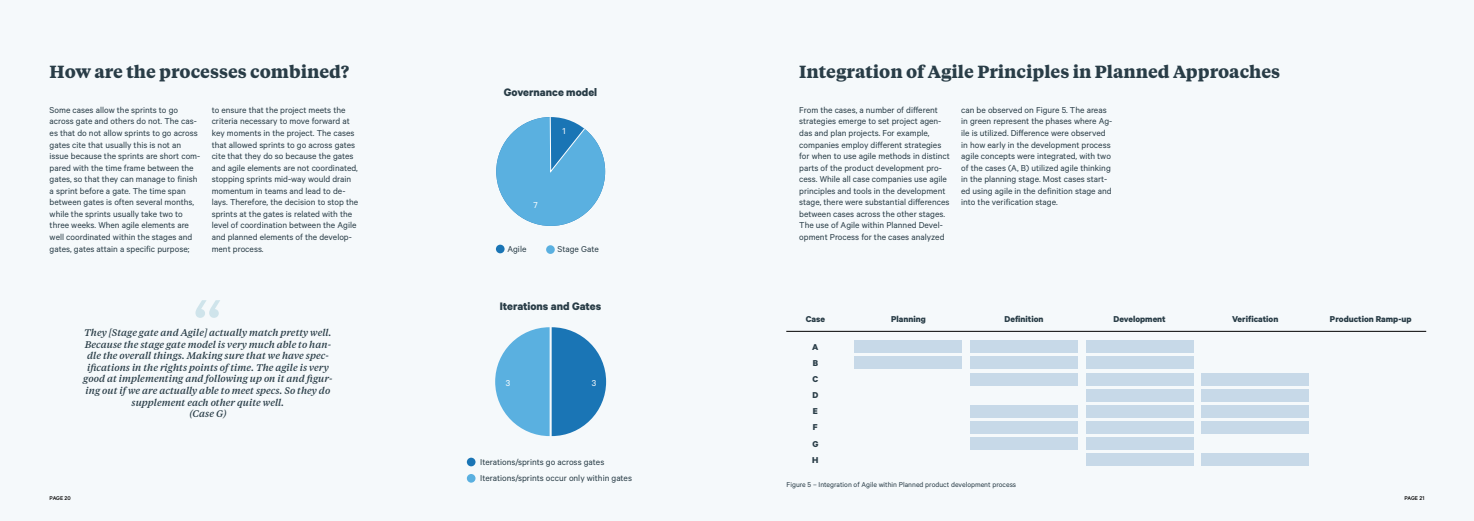
<style>
.page{position:relative;width:1474px;height:521px;background:#fff}
.page>*{position:absolute;margin:0;border:0;box-sizing:border-box;transform-origin:0 0}
.t1{font:700 17.5px "Tiempos Text";color:#293d47}
.t2{font:700 12.25px "Calibre";color:#293d47}
.t3{font:9.62px/11.5px "Calibre";color:#293d47}
.t4{font:italic 500 9.62px/11.5px "Tiempos Text";color:#293d47;text-align:center}
.t5{font:700 9.62px "Calibre";color:#293d47}
.t6{font:9.62px "Calibre";color:#fff}
.t7{font:7.88px "Calibre";color:#293d47}
.t8{font:500 6.12px "Calibre";letter-spacing:-.015em;color:#000}
</style>
<div class="page">
<div style="left:0;top:0;width:749px;height:521px;background:#f5f9fb"></div>
<div style="left:737px;top:0;width:736px;height:521px;background:#f5f9fb"></div>
<svg style="left:195px;top:300px;width:25px;height:18px"></svg>
<div style="left:854px;top:340px;width:108px;height:13px;background:#c7d9e8"></div>
<div style="left:970px;top:340px;width:108px;height:13px;background:#c7d9e8"></div>
<div style="left:1086px;top:340px;width:107px;height:13px;background:#c7d9e8"></div>
<div style="left:1086px;top:389px;width:107px;height:13px;background:#c7d9e8"></div>
<div style="left:1201px;top:389px;width:107px;height:13px;background:#c7d9e8"></div>
<div style="left:970px;top:437px;width:107px;height:13px;background:#c7d9e8"></div>
<div style="left:1086px;top:437px;width:107px;height:13px;background:#c7d9e8"></div>
<div style="left:854px;top:356px;width:108px;height:13px;background:#c7d9e8"></div>
<div style="left:970px;top:356px;width:108px;height:13px;background:#c7d9e8"></div>
<div style="left:1086px;top:356px;width:107px;height:13px;background:#c7d9e8"></div>
<div style="left:970px;top:405px;width:107px;height:13px;background:#c7d9e8"></div>
<div style="left:1086px;top:405px;width:107px;height:13px;background:#c7d9e8"></div>
<div style="left:1201px;top:405px;width:107px;height:13px;background:#c7d9e8"></div>
<div style="left:1086px;top:453px;width:107px;height:13px;background:#c7d9e8"></div>
<div style="left:970px;top:372px;width:107px;height:13px;background:#c7d9e8"></div>
<div style="left:1086px;top:372px;width:107px;height:13px;background:#c7d9e8"></div>
<div style="left:1201px;top:372px;width:107px;height:13px;background:#c7d9e8"></div>
<div style="left:970px;top:421px;width:107px;height:13px;background:#c7d9e8"></div>
<div style="left:1086px;top:421px;width:107px;height:13px;background:#c7d9e8"></div>
<div style="left:1201px;top:421px;width:107px;height:13px;background:#c7d9e8"></div>
<div style="left:1201px;top:453px;width:107px;height:13px;background:#c7d9e8"></div>
<hr style="left:786px;top:331px;width:640px;height:1px;background:#000">
<div style="left:496px;top:245px;width:8px;height:8px;background:#1a75b5;border-radius:50%"></div>
<div style="left:546px;top:245px;width:9px;height:9px;background:#5ab0e0;border-radius:50%"></div>
<svg style="left:496px;top:117px;width:109px;height:109px"></svg>
<svg style="left:495px;top:327px;width:111px;height:109px"></svg>
<div style="left:467px;top:458px;width:8px;height:8px;background:#1a75b5;border-radius:50%"></div>
<div style="left:467px;top:474px;width:8px;height:9px;background:#5ab0e0;border-radius:50%"></div>
<h1 class="t1" style="left:50px;top:60px;width:301px">How are the processes combined?</h1>
<p class="t3" style="left:50px;top:104px;width:152px">Some cases allow the sprints to go across gate and others do not. The cas&shy;es that do not allow sprints to go across gates cite that usually this is not an issue because the sprints are short com&shy;pared with the time frame between the gates, so that they can manage to finish a sprint before a gate. The time span between gates is often several months, while the sprints usually take two to three weeks. When agile elements are well coordinated within the stages and gates, gates attain a specific purpose;</p>
<p class="t3" style="left:212px;top:104px;width:148px">to ensure that the project meets the criteria necessary to move forward at key moments in the project. The cases that allowed sprints to go across gates cite that they do so because the gates and agile elements are not coordinated, stopping sprints mid-way would drain momentum in teams and lead to de&shy;lays. Therefore, the decision to stop the sprints at the gates is related with the level of coordination between the Agile and planned elements of the develop&shy;ment process.</p>
<p class="t4" style="left:83px;top:326px;width:251px">They [Stage gate and Agile] actually match pretty well.<br>Because the stage gate model is very much able to han&shy;dle the overall things. Making sure that we have spec&shy;ifications in the rights points of time. The agile is very good at implementing and following up on it and figur&shy;ing out if we are actually able to meet specs. So they do supplement each other quite well.<br>(Case G)</p>
<p class="t2" style="left:504px;top:85px;width:95px">Governance model</p>
<p class="t6" style="left:562px;top:126px;width:5px">1</p>
<p class="t6" style="left:533px;top:200px;width:6px">7</p>
<p class="t3" style="left:507px;top:243px;width:20px">Agile</p>
<p class="t3" style="left:557px;top:243px;width:43px">Stage Gate</p>
<p class="t2" style="left:499px;top:299px;width:103px">Iterations and Gates</p>
<p class="t6" style="left:505px;top:377px;width:6px">3</p>
<p class="t6" style="left:591px;top:377px;width:6px">3</p>
<p class="t3" style="left:480px;top:456px;width:126px">Iterations/sprints go across gates</p>
<p class="t3" style="left:480px;top:472px;width:153px">Iterations/sprints occur only within gates</p>
<h1 class="t1" style="left:799px;top:60px;width:482px">Integration of Agile Principles in Planned Approaches</h1>
<p class="t3" style="left:799px;top:104px;width:152px">From the cases, a number of different strategies emerge to set project agen&shy;das and plan projects. For example, companies employ different strategies for when to use agile methods in distinct parts of the product development pro&shy;cess. While all case companies use agile principles and tools in the development stage, there were substantial differences between cases across the other stages.<br>The use of Agile within Planned Devel&shy;opment Process for the cases analyzed</p>
<p class="t3" style="left:961px;top:104px;width:153px">can be observed on Figure 5. The areas in green represent the phases where Ag&shy;ile is utilized. Difference were observed in how early in the development process agile concepts were integrated, with two of the cases (A, B) utilized agile thinking in the planning stage. Most cases start&shy;ed using agile in the definition stage and into the verification stage.</p>
<p class="t5" style="left:805px;top:313px;width:21px">Case</p>
<p class="t5" style="left:891px;top:313px;width:36px">Planning</p>
<p class="t5" style="left:1004px;top:313px;width:40px">Definition</p>
<p class="t5" style="left:1113px;top:313px;width:54px">Development</p>
<p class="t5" style="left:1232px;top:313px;width:48px">Verification</p>
<p class="t5" style="left:1329px;top:313px;width:83px">Production Ramp-up</p>
<p class="t5" style="left:812px;top:341px;width:8px">A</p>
<p class="t5" style="left:812px;top:357px;width:7px">B</p>
<p class="t5" style="left:812px;top:373px;width:7px">C</p>
<p class="t5" style="left:812px;top:389px;width:7px">D</p>
<p class="t5" style="left:813px;top:405px;width:6px">E</p>
<p class="t5" style="left:813px;top:421px;width:6px">F</p>
<p class="t5" style="left:812px;top:438px;width:7px">G</p>
<p class="t5" style="left:812px;top:454px;width:8px">H</p>
<p class="t7" style="left:786px;top:480px;width:231px">Figure 5 – Integration of Agile within Planned product development process</p>
<p class="t8" style="left:50px;top:495px;width:23px">PAGE 20</p>
<p class="t8" style="left:1404px;top:495px;width:21px">PAGE 21</p>
</div>
